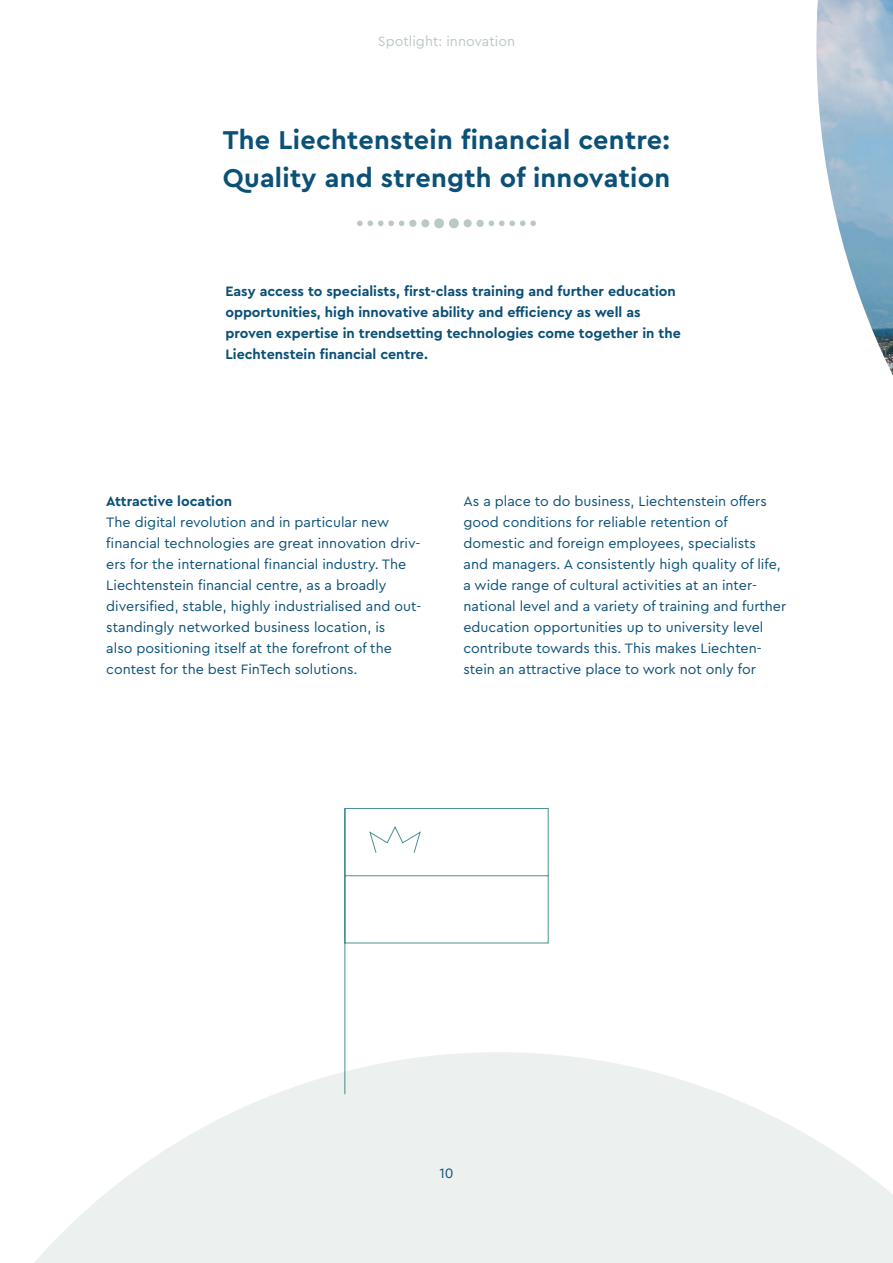
<style>
.page{position:relative;width:893px;height:1263px;background:#fff}
.page>*{position:absolute;margin:0;border:0;box-sizing:border-box;transform-origin:0 0}
.t1{font:700 27px/37.5px "Cera Pro";letter-spacing:.01em;color:#0a5077}
.t2{font:14.25px/21px "Cera Pro";color:#0a5077}
.t3{font:700 14.25px/21px "Cera Pro";color:#0a5077}
.t4{font:14.25px "Cera Pro";color:#bbc9c5}
</style>
<div class="page">
<svg style="left:357px;top:220px;width:47px;height:6px"></svg>
<div style="left:409px;top:220px;width:7px;height:7px;background:#bbc9c5;border-radius:50%"></div>
<div style="left:421px;top:219px;width:8px;height:8px;background:#bbc9c5;border-radius:50%"></div>
<div style="left:434px;top:218px;width:10px;height:10px;background:#bbc9c5;border-radius:50%"></div>
<div style="left:449px;top:218px;width:10px;height:10px;background:#bbc9c5;border-radius:50%"></div>
<svg style="left:489px;top:220px;width:47px;height:6px"></svg>
<div style="left:476px;top:220px;width:8px;height:7px;background:#bbc9c5;border-radius:50%"></div>
<div style="left:464px;top:219px;width:8px;height:8px;background:#bbc9c5;border-radius:50%"></div>
<svg style="left:344px;top:808px;width:205px;height:244px"></svg>
<img style="left:816px;top:0;width:77px;height:376px">
<svg style="left:34px;top:1052px;width:859px;height:211px;fill:#ecf0ef"></svg>
<p class="t4" style="left:378px;top:31px;width:139px">Spotlight: innovation</p>
<h1 class="t1" style="left:223px;top:120px;width:449px">The Liechtenstein financial centre:<br>Quality and strength of innovation</h1>
<p class="t3" style="left:225px;top:280px;width:457px">Easy access to specialists, first-class training and further education opportunities, high innovative ability and efficiency as well as proven expertise in trendsetting technologies come together in the Liechtenstein financial centre.</p>
<p class="t3" style="left:106px;top:490px;width:127px">Attractive location</p>
<p class="t2" style="left:106px;top:511px;width:317px">The digital revolution and in particular new financial technologies are great innovation driv&shy;ers for the international financial industry. The Liechtenstein financial centre, as a broadly diversified, stable, highly industrialised and out&shy;standingly networked business location, is<br>also positioning itself at the forefront of the contest for the best FinTech solutions.</p>
<p class="t2" style="left:463px;top:490px;width:324px">As a place to do business, Liechtenstein offers good conditions for reliable retention of domestic and foreign employees, specialists<br>and managers. A consistently high quality of life, a wide range of cultural activities at an inter&shy;national level and a variety of training and further education opportunities up to university level contribute towards this. This makes Liechten&shy;stein an attractive place to work not only for</p>
<p class="t2" style="left:439px;top:1162px;width:16px">10</p>
</div>
